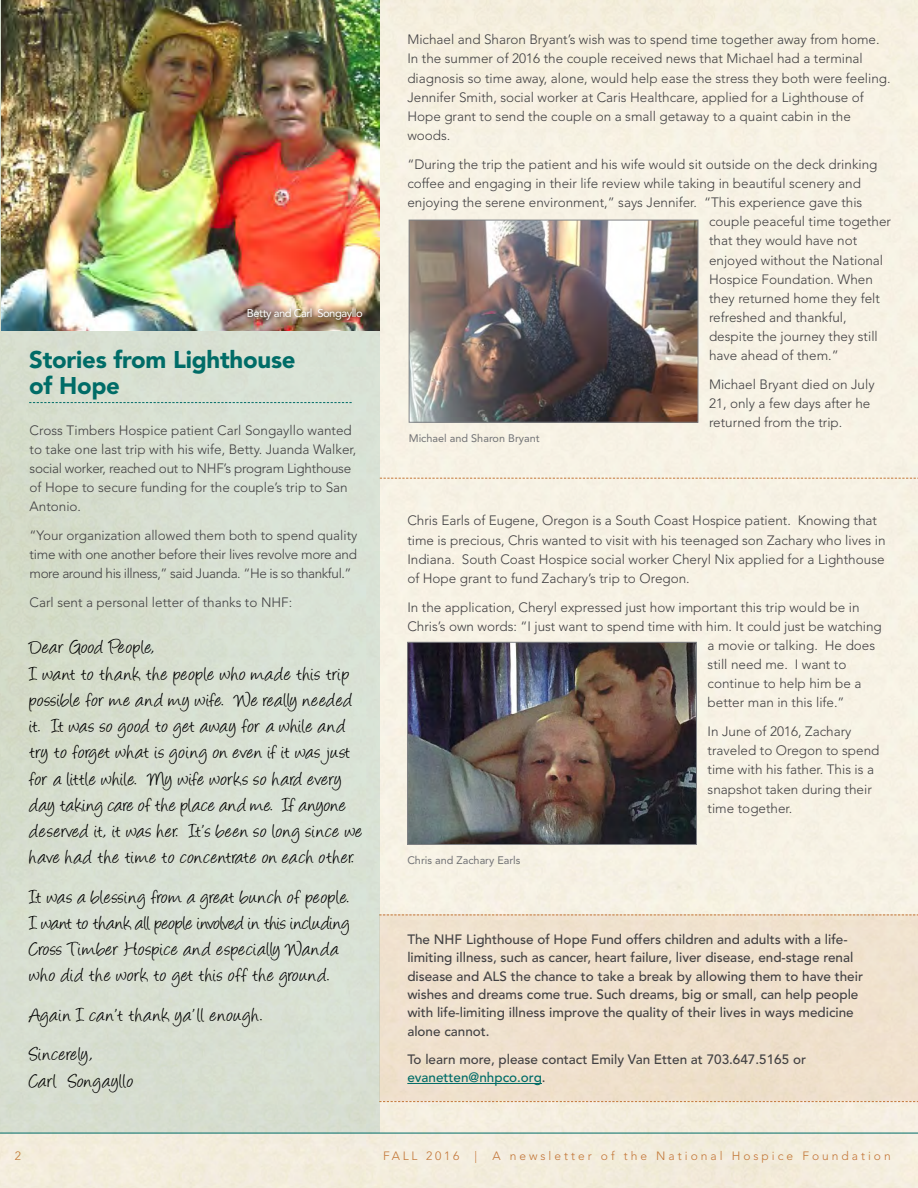
<style>
.page{position:relative;width:918px;height:1188px;background:#fff}
.page>*{position:absolute;margin:0;border:0;box-sizing:border-box;transform-origin:0 0}
.t1{font:900 24px/25.5px "Avenir LT Std";letter-spacing:-.01em;color:#006c67}
.t2{font:21.75px/26.2px "Angelina";letter-spacing:.03em;color:#000}
.t3{font:21.75px/39.3px "Angelina";letter-spacing:.055em;color:#000}
.t4{font:300 13.5px/19.2px "Avenir LT Std";color:#414042}
.t5{font:500 13.5px/18.3px "Avenir LT Std";color:#414042}
.t6{font:300 12px "Avenir LT Std";letter-spacing:.25em;color:#c37637}
.t7{font:300 12px "Avenir LT Std";letter-spacing:.23em;color:#c37637}
.t8{font:11.25px "Avenir LT Std";letter-spacing:-.045em;color:#fff}
.t9{font:10.8px "Avenir LT Std";color:#717275}
.s1{color:#006c67}
</style>
<div class="page">
<img style="left:0;top:0;width:918px;height:1188px">
<div style="left:379px;top:915px;width:539px;height:186px;background:#efe0cd"></div>
<svg style="left:379px;top:915px;width:539px;height:1px"></svg>
<svg style="left:379px;top:1101px;width:539px;height:1px"></svg>
<div style="left:0;top:0;width:379px;height:1133px;background:#d8dfd2"></div>
<hr style="left:0;top:1133px;width:918px;height:1px;background:#006c67">
<svg style="left:29px;top:402px;width:323px;height:1px"></svg>
<img style="left:2px;top:0;width:377px;height:330px">
<hr style="left:407px;top:1083px;width:135px;height:1px;background:#006c67">
<div style="left:244px;top:305px;width:123px;height:20px;background:#000;opacity:.75"></div>
<img style="left:409px;top:644px;width:286px;height:199px">
<div style="left:407px;top:642px;width:290px;height:203px;border:1px solid #808285"></div>
<img style="left:411px;top:222px;width:285px;height:199px">
<div style="left:409px;top:220px;width:289px;height:203px;border:1px solid #808285"></div>
<svg style="left:380px;top:478px;width:538px;height:1px"></svg>
<p class="t8" style="left:247px;top:306px;width:117px">Betty and Carl Songayllo</p>
<h1 class="t1" style="left:29px;top:347px;width:268px">Stories from Lighthouse of Hope</h1>
<p class="t4" style="left:30px;top:421px;width:328px">Cross Timbers Hospice patient Carl Songayllo wanted to take one last trip with his wife, Betty. Juanda Walker, social worker, reached out to NHF’s program Lighthouse of Hope to secure funding for the couple’s trip to San Antonio.</p>
<p class="t4" style="left:30px;top:526px;width:329px;text-align:justify">“Your organization allowed them both to spend quality time with one another before their lives revolve more and more around his illness,” said Juanda. “He is so thankful.”</p>
<p class="t4" style="left:30px;top:593px;width:264px">Carl sent a personal letter of thanks to NHF:</p>
<p class="t2" style="left:30px;top:636px;width:334px">Dear Good People,<br>I want to thank the people who made this trip possible for me and my wife. We really needed it. It was so good to get away for a while and try to forget what is going on even if it was just for a little while. My wife works so hard every day taking care of the place and me. If anyone deserved it, it was her. It’s been so long since we have had the time to concentrate on each other.</p>
<h2 class="t2" style="left:30px;top:886px;width:322px">It was a blessing from a great bunch of people.<br>I want to thank all people involved in this including Cross Timber Hospice and especially Wanda who did the work to get this off the ground.</h2>
<h2 class="t3" style="left:30px;top:997px;width:234px">Again I can’t thank ya’ll enough.<br>Sincerely,</h2>
<h2 class="t2" style="left:30px;top:1070px;width:105px">Carl Songayllo</h2>
<p class="t4" style="left:407px;top:30px;width:485px">Michael and Sharon Bryant’s wish was to spend time together away from home.<br>In the summer of 2016 the couple received news that Michael had a terminal diagnosis so time away, alone, would help ease the stress they both were feeling.<br>Jennifer Smith, social worker at Caris Healthcare, applied for a Lighthouse of Hope grant to send the couple on a small getaway to a quaint cabin in the woods.</p>
<p class="t4" style="left:407px;top:155px;width:472px">“During the trip the patient and his wife would sit outside on the deck drinking</p>
<p class="t4" style="left:407px;top:174px;width:455px">coffee and engaging in their life review while taking in beautiful scenery and</p>
<p class="t4" style="left:407px;top:193px;width:457px">enjoying the serene environment,” says Jennifer. “This experience gave this</p>
<p class="t4" style="left:709px;top:212px;width:184px">couple peaceful time together</p>
<p class="t4" style="left:709px;top:231px;width:150px">that they would have not</p>
<p class="t4" style="left:709px;top:250px;width:176px">enjoyed without the National</p>
<p class="t4" style="left:709px;top:269px;width:165px">Hospice Foundation. When</p>
<p class="t4" style="left:709px;top:289px;width:172px">they returned home they felt</p>
<p class="t4" style="left:709px;top:308px;width:139px">refreshed and thankful,</p>
<p class="t4" style="left:709px;top:327px;width:170px">despite the journey they still</p>
<p class="t4" style="left:709px;top:346px;width:131px">have ahead of them.”</p>
<p class="t4" style="left:709px;top:375px;width:167px">Michael Bryant died on July<br>21, only a few days after he returned from the trip.</p>
<p class="t9" style="left:409px;top:432px;width:132px">Michael and Sharon Bryant</p>
<p class="t4" style="left:407px;top:511px;width:480px">Chris Earls of Eugene, Oregon is a South Coast Hospice patient. Knowing that time is precious, Chris wanted to visit with his teenaged son Zachary who lives in Indiana. South Coast Hospice social worker Cheryl Nix applied for a Lighthouse of Hope grant to fund Zachary’s trip to Oregon.</p>
<p class="t4" style="left:407px;top:597px;width:454px">In the application, Cheryl expressed just how important this trip would be in</p>
<p class="t4" style="left:407px;top:617px;width:476px">Chris’s own words: “I just want to spend time with him. It could just be watching</p>
<p class="t4" style="left:708px;top:636px;width:169px">a movie or talking. He does</p>
<p class="t4" style="left:708px;top:655px;width:140px">still need me. I want to</p>
<p class="t4" style="left:708px;top:674px;width:155px">continue to help him be a</p>
<p class="t4" style="left:708px;top:693px;width:139px">better man in this life.”</p>
<p class="t4" style="left:708px;top:722px;width:173px">In June of 2016, Zachary traveled to Oregon to spend time with his father. This is a snapshot taken during their time together.</p>
<p class="t9" style="left:407px;top:854px;width:115px">Chris and Zachary Earls</p>
<p class="t5" style="left:407px;top:930px;width:457px">The NHF Lighthouse of Hope Fund offers children and adults with a life&shy;limiting illness, such as cancer, heart failure, liver disease, end-stage renal disease and ALS the chance to take a break by allowing them to have their wishes and dreams come true. Such dreams, big or small, can help people with life-limiting illness improve the quality of their lives in ways medicine alone cannot.</p>
<p class="t5" style="left:407px;top:1050px;width:400px">To learn more, please contact Emily Van Etten at 703.647.5165 or <span class="s1">evanetten@nhpco.org</span>.</p>
<p class="t6" style="left:15px;top:1149px;width:8px">2</p>
<p class="t7" style="left:383px;top:1149px;width:96px">FALL 2016 |</p>
<p class="t6" style="left:492px;top:1149px;width:400px">A newsletter of the National Hospice Foundation</p>
</div>
